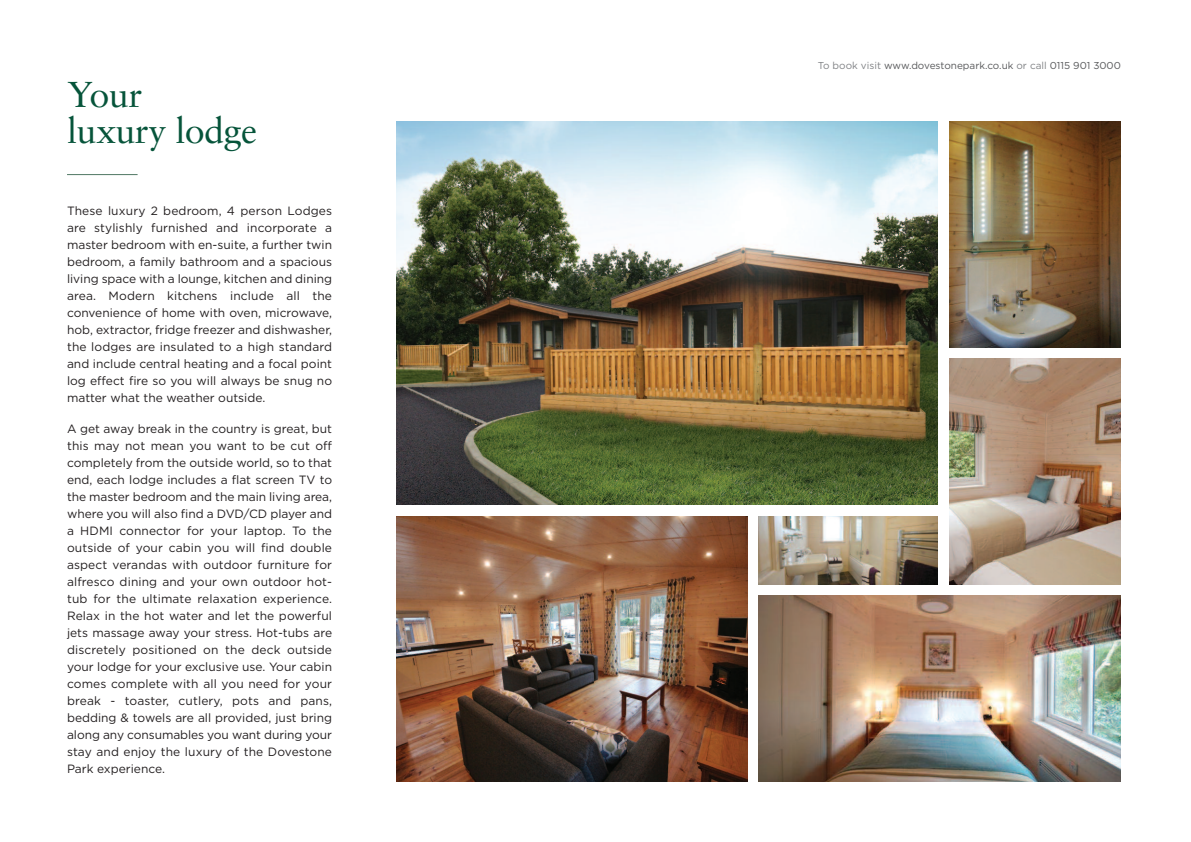
<style>
.page{position:relative;width:1191px;height:842px;background:#fff}
.page>*{position:absolute;margin:0;border:0;box-sizing:border-box;transform-origin:0 0}
.t1{font:36px/36.2px "Sabon LT Std";letter-spacing:-.015em;color:#06543a}
.t2{font:12px/17px "Gotham";color:#231f20;text-align:justify}
.t3{font:10px "Gotham";color:#57585a}
.s1{color:#808285}
</style>
<div class="page">
<img style="left:758px;top:596px;width:363px;height:185px">
<hr style="left:67px;top:174px;width:71px;height:1px;background:#507763">
<img style="left:397px;top:516px;width:350px;height:265px">
<img style="left:397px;top:121px;width:540px;height:384px">
<img style="left:949px;top:121px;width:172px;height:226px">
<img style="left:949px;top:359px;width:172px;height:225px">
<img style="left:758px;top:516px;width:179px;height:68px">
<h1 class="t1" style="left:67px;top:79px;width:192px">Your<br>luxury lodge</h1>
<p class="t2" style="left:67px;top:203px;width:266px">These luxury 2 bedroom, 4 person Lodges are stylishly furnished and incorporate a master bedroom with en-suite, a further twin bedroom, a family bathroom and a spacious living space with a lounge, kitchen and dining area. Modern kitchens include all the convenience of home with oven, microwave, hob, extractor, fridge freezer and dishwasher, the lodges are insulated to a high standard and include central heating and a focal point log effect fire so you will always be snug no matter what the weather outside.</p>
<p class="t2" style="left:67px;top:421px;width:266px">A get away break in the country is great, but this may not mean you want to be cut off completely from the outside world, so to that end, each lodge includes a flat screen TV to the master bedroom and the main living area, where you will also find a DVD/CD player and a HDMI connector for your laptop. To the outside of your cabin you will find double aspect verandas with outdoor furniture for alfresco dining and your own outdoor hot&shy;tub for the ultimate relaxation experience.<br>Relax in the hot water and let the powerful jets massage away your stress. Hot-tubs are discretely positioned on the deck outside your lodge for your exclusive use. Your cabin comes complete with all you need for your break - toaster, cutlery, pots and pans, bedding &amp; towels are all provided, just bring along any consumables you want during your stay and enjoy the luxury of the Dovestone Park experience.</p>
<p class="t3" style="left:818px;top:62px;width:304px"><span class="s1">To book visit</span> www.dovestonepark.co.uk <span class="s1">or call</span> 0115 901 3000</p>
</div>
